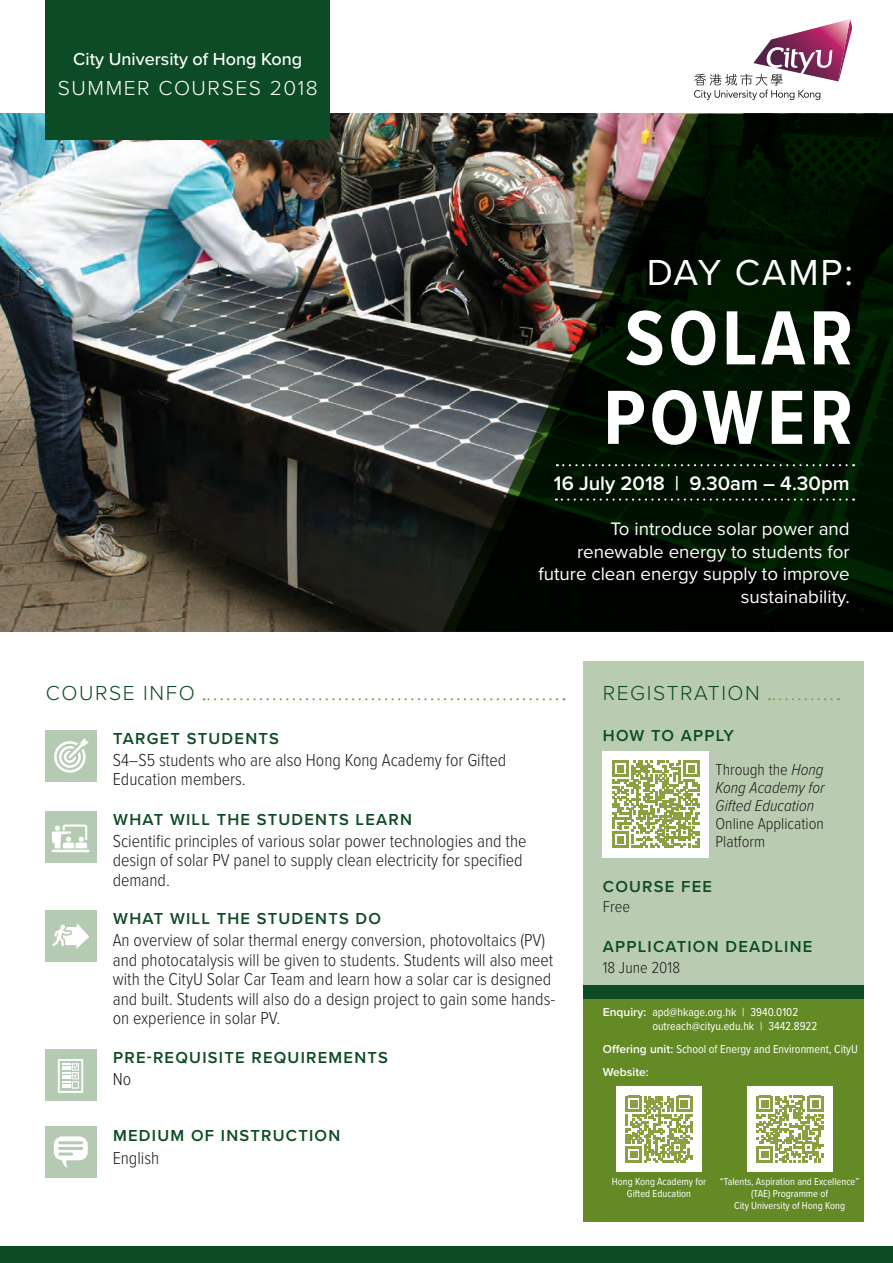
<style>
.page{position:relative;width:893px;height:1263px;background:#fff}
.page>*{position:absolute;margin:0;border:0;box-sizing:border-box;transform-origin:0 0}
.t1{font:700 79.5px/79.5px "Proxima Nova Cond";letter-spacing:.05em;color:#fff}
.t2{font:37.5px "Proxima Nova";letter-spacing:.045em;color:#fff}
.t3{font:300 21px "Proxima Nova";letter-spacing:.075em;color:#0d4b26}
.t4{font:300 21px "Proxima Nova";letter-spacing:.075em;color:#fff}
.t5{font:600 20.25px "Proxima Nova";color:#fff}
.t6{font:18.75px/22.5px "Proxima Nova";color:#fff;text-align:right}
.t7{font:300 18px/19.5px "Proxima Nova Cond";color:#231f20}
.t8{font:500 18px "Proxima Nova";color:#fff}
.t9{font:600 16.5px "Proxima Nova";letter-spacing:.075em;color:#0d4b26}
.t10{font:300 16.5px/18px "Proxima Nova Cond";color:#231f20}
.t11{font:12px/14.4px "Proxima Nova Cond";color:#fff}
.t12{font:600 12px "Proxima Nova";color:#fff}
.t13{font:10.5px/12px "Proxima Nova Cond";color:#fff;text-align:center}
.s1{font-style:italic}
.s2{font-family:"Proxima Nova";font-weight:600}
</style>
<div class="page">
<img style="left:0;top:114px;width:442px;height:517px">
<div style="left:45px;top:0;width:285px;height:140px;background:#0d4b26"></div>
<img style="left:442px;top:114px;width:13px;height:517px">
<div style="left:0;top:1247px;width:893px;height:16px;background:#0d4b26"></div>
<div style="left:45px;top:730px;width:51px;height:51px;background:#b4cab2"></div>
<div style="left:45px;top:812px;width:51px;height:51px;background:#b4cab2"></div>
<div style="left:45px;top:911px;width:51px;height:51px;background:#b4cab2"></div>
<div style="left:45px;top:1050px;width:51px;height:51px;background:#b4cab2"></div>
<div style="left:45px;top:1126px;width:51px;height:51px;background:#b4cab2"></div>
<svg style="left:694px;top:19px;width:158px;height:81px"></svg>
<svg style="left:54px;top:738px;width:35px;height:35px"></svg>
<hr style="left:52px;top:850px;width:37px;height:2px;background:#fff">
<svg style="left:52px;top:824px;width:35px;height:24px"></svg>
<svg style="left:54px;top:1136px;width:34px;height:32px"></svg>
<svg style="left:58px;top:1059px;width:25px;height:34px"></svg>
<svg style="left:52px;top:923px;width:37px;height:26px"></svg>
<div style="left:583px;top:662px;width:281px;height:546px;background:#b9ccb2"></div>
<div style="left:583px;top:986px;width:281px;height:17px;background:#0d4b26"></div>
<div style="left:583px;top:999px;width:281px;height:222px;background:#648a25"></div>
<div style="left:603px;top:751px;width:106px;height:106px;background:#fff"></div>
<svg style="left:612px;top:760px;width:88px;height:88px"></svg>
<div style="left:616px;top:1086px;width:85px;height:86px;background:#fff"></div>
<svg style="left:626px;top:1096px;width:66px;height:66px"></svg>
<div style="left:747px;top:1086px;width:86px;height:85px;background:#fff"></div>
<svg style="left:757px;top:1096px;width:66px;height:66px"></svg>
<svg style="left:769px;top:698px;width:63px;height:2px"></svg>
<svg style="left:204px;top:698px;width:353px;height:2px"></svg>
<svg style="left:455px;top:114px;width:438px;height:517px;background:#181f13"></svg>
<svg style="left:557px;top:464px;width:290px;height:2px"></svg>
<svg style="left:556px;top:498px;width:291px;height:3px"></svg>
<p class="t8" style="left:73px;top:46px;width:231px">City University of Hong Kong</p>
<p class="t4" style="left:58px;top:72px;width:262px">SUMMER COURSES 2018</p>
<p class="t2" style="left:647px;top:244px;width:208px">DAY CAMP:</p>
<p class="t1" style="left:603px;top:296px;width:251px">SOLAR<br>POWER</p>
<p class="t5" style="left:554px;top:468px;width:297px">16 July 2018 | 9.30am – 4.30pm</p>
<p class="t6" style="left:538px;top:517px;width:313px">To introduce solar power and renewable energy to students for future clean energy supply to improve sustainability.</p>
<p class="t3" style="left:46px;top:677px;width:151px">COURSE INFO</p>
<p class="t9" style="left:113px;top:726px;width:167px">TARGET STUDENTS</p>
<p class="t7" style="left:113px;top:749px;width:395px">S4–S5 students who are also Hong Kong Academy for Gifted<br>Education members.</p>
<p class="t9" style="left:113px;top:807px;width:300px">WHAT WILL THE STUDENTS LEARN</p>
<p class="t7" style="left:113px;top:830px;width:415px">Scientific principles of various solar power technologies and the design of solar PV panel to supply clean electricity for specified demand.</p>
<p class="t9" style="left:113px;top:906px;width:269px">WHAT WILL THE STUDENTS DO</p>
<p class="t3" style="left:603px;top:677px;width:159px">REGISTRATION</p>
<p class="t9" style="left:603px;top:724px;width:133px">HOW TO APPLY</p>
<p class="t10" style="left:715px;top:760px;width:111px">Through the <span class="s1">Hong<br>Kong Academy for<br>Gifted Education<br></span>Online Application<br>Platform</p>
<p class="t9" style="left:603px;top:874px;width:111px">COURSE FEE</p>
<p class="t10" style="left:603px;top:896px;width:29px">Free</p>
<p class="t7" style="left:113px;top:929px;width:444px">An overview of solar thermal energy conversion, photovoltaics (PV) and photocatalysis will be given to students. Students will also meet with the CityU Solar Car Team and learn how a solar car is designed and built. Students will also do a design project to gain some hands&shy;on experience in solar PV.</p>
<p class="t9" style="left:113px;top:1045px;width:276px">PRE-REQUISITE REQUIREMENTS</p>
<p class="t7" style="left:113px;top:1068px;width:20px">No</p>
<p class="t9" style="left:113px;top:1124px;width:229px">MEDIUM OF INSTRUCTION</p>
<p class="t7" style="left:113px;top:1147px;width:48px">English</p>
<p class="t9" style="left:603px;top:934px;width:211px">APPLICATION DEADLINE</p>
<p class="t10" style="left:603px;top:957px;width:79px">18 June 2018</p>
<p class="t11" style="left:652px;top:1004px;width:167px;text-indent:-50px"><span class="s2">Enquiry:</span> apd@hkage.org.hk | 3940.0102 outreach@cityu.edu.hk | 3442.8922</p>
<p class="t11" style="left:603px;top:1041px;width:257px"><span class="s2">Offering unit:</span> School of Energy and Environment, CityU</p>
<p class="t12" style="left:603px;top:1063px;width:48px">Website:</p>
<p class="t13" style="left:612px;top:1175px;width:96px">Hong Kong Academy for<br>Gifted Education</p>
<p class="t13" style="left:720px;top:1175px;width:141px">“Talents, Aspiration and Excellence” (TAE) Programme of<br>City University of Hong Kong</p>
</div>
